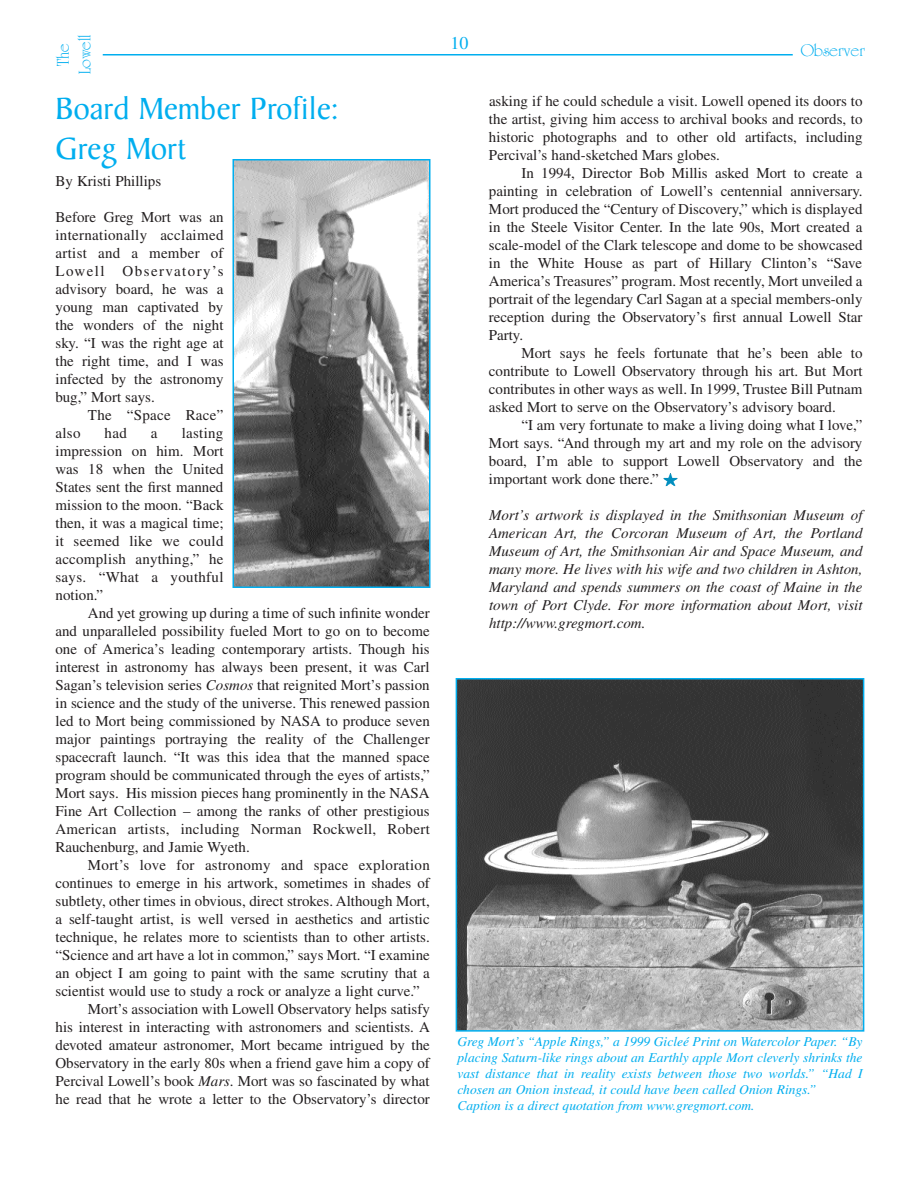
<style>
.page{position:relative;width:918px;height:1188px;background:#fff}
.page>*{position:absolute;margin:0;border:0;box-sizing:border-box;transform-origin:0 0}
.t1{font:33px/39.6px "Baker Signet";color:#00aeef}
.t2{font:18px/21.6px "University Roman";color:#00aeef;text-align:center}
.t3{font:18px "Times";color:#00aeef}
.t4{font:15px/18px "Times";color:#231f20;text-align:justify}
.t5{font:italic 15px/18px "Times";color:#231f20;text-align:justify}
.t6{font:15px "Times";letter-spacing:.02em;color:#231f20}
.t7{font:italic 13.5px/16.2px "Times";color:#00aeef}
.s1{font-style:italic}
</style>
<div class="page">
<hr style="left:103px;top:54px;width:690px;height:2px;background:#00aeef">
<img style="left:235px;top:162px;width:192px;height:423px">
<div style="left:232px;top:159px;width:198px;height:429px;border:2px solid #00aeef"></div>
<svg style="left:664px;top:473px;width:13px;height:13px"></svg>
<img style="left:459px;top:681px;width:402px;height:348px">
<div style="left:456px;top:678px;width:408px;height:354px;border:2px solid #00aeef"></div>
<p class="t2" style="left:52px;top:74px;width:41px;rotate:-90deg">The<br>Lowell</p>
<p class="t2" style="left:801px;top:39px;width:66px">Observer</p>
<p class="t3" style="left:450px;top:37px;width:19px">10</p>
<h1 class="t1" style="left:56px;top:92px;width:285px">Board Member Profile:<br>Greg Mort</h1>
<p class="t4" style="left:56px;top:173px;width:107px">By Kristi Phillips</p>
<p class="t4" style="left:56px;top:209px;width:170px">Before Greg Mort was an internationally acclaimed artist and a member of Lowell Observatory’s advisory board, he was a young man captivated by the wonders of the night sky. “I was the right age at the right time, and I was infected by the astronomy bug,” Mort says.</p>
<p class="t6" style="left:88px;top:409px;width:137px">The “Space Race”</p>
<p class="t4" style="left:56px;top:425px;width:27px">also</p>
<p class="t4" style="left:105px;top:425px;width:24px">had</p>
<p class="t4" style="left:151px;top:425px;width:8px">a</p>
<p class="t4" style="left:56px;top:425px;width:170px;text-indent:126px">lasting impression on him. Mort was 18 when the United States sent the first manned mission to the moon. “Back then, it was a magical time; it seemed like we could accomplish anything,” he says. “What a youthful notion.”</p>
<p class="t4" style="left:55px;top:605px;width:376px;text-indent:32px">And yet growing up during a time of such infinite wonder and unparalleled possibility fueled Mort to go on to become one of America’s leading contemporary artists. Though his interest in astronomy has always been present, it was Carl Sagan’s television series <span class="s1">Cosmos</span> that reignited Mort’s passion in science and the study of the universe. This renewed passion led to Mort being commissioned by NASA to produce seven major paintings portraying the reality of the Challenger spacecraft launch. “It was this idea that the manned space program should be communicated through the eyes of artists,” Mort says. His mission pieces hang prominently in the NASA Fine Art Collection – among the ranks of other prestigious American artists, including Norman Rockwell, Robert Rauchenburg, and Jamie Wyeth.</p>
<p class="t6" style="left:88px;top:859px;width:343px">Mort’s love for astronomy and space exploration</p>
<p class="t4" style="left:56px;top:875px;width:376px">continues to emerge in his artwork, sometimes in shades of</p>
<p class="t4" style="left:56px;top:893px;width:376px">subtlety, other times in obvious, direct strokes. Although Mort,</p>
<p class="t4" style="left:56px;top:911px;width:376px">a self-taught artist, is well versed in aesthetics and artistic</p>
<p class="t4" style="left:56px;top:929px;width:376px">technique, he relates more to scientists than to other artists.</p>
<p class="t4" style="left:56px;top:947px;width:376px">“Science and art have a lot in common,” says Mort. “I examine</p>
<p class="t4" style="left:56px;top:965px;width:376px">an object I am going to paint with the same scrutiny that a</p>
<p class="t4" style="left:56px;top:983px;width:366px">scientist would use to study a rock or analyze a light curve.”</p>
<p class="t4" style="left:88px;top:1001px;width:343px">Mort’s association with Lowell Observatory helps satisfy</p>
<p class="t4" style="left:56px;top:1019px;width:376px">his interest in interacting with astronomers and scientists. A</p>
<p class="t4" style="left:56px;top:1037px;width:376px">devoted amateur astronomer, Mort became intrigued by the</p>
<p class="t4" style="left:56px;top:1055px;width:376px">Observatory in the early 80s when a friend gave him a copy of</p>
<p class="t4" style="left:56px;top:1073px;width:376px">Percival Lowell’s book <span class="s1">Mars</span>. Mort was so fascinated by what</p>
<p class="t4" style="left:56px;top:1091px;width:376px">he read that he wrote a letter to the Observatory’s director</p>
<p class="t4" style="left:489px;top:94px;width:375px">asking if he could schedule a visit. Lowell opened its doors to the artist, giving him access to archival books and records, to historic photographs and to other old artifacts, including Percival’s hand-sketched Mars globes.</p>
<p class="t4" style="left:489px;top:166px;width:375px;text-indent:32px">In 1994, Director Bob Millis asked Mort to create a painting in celebration of Lowell’s centennial anniversary.<br>Mort produced the “Century of Discovery,” which is displayed in the Steele Visitor Center. In the late 90s, Mort created a scale-model of the Clark telescope and dome to be showcased in the White House as part of Hillary Clinton’s “Save America’s Treasures” program. Most recently, Mort unveiled a portrait of the legendary Carl Sagan at a special members-only reception during the Observatory’s first annual Lowell Star Party.</p>
<p class="t4" style="left:489px;top:346px;width:375px;text-indent:32px">Mort says he feels fortunate that he’s been able to contribute to Lowell Observatory through his art. But Mort contributes in other ways as well. In 1999, Trustee Bill Putnam asked Mort to serve on the Observatory’s advisory board.</p>
<p class="t4" style="left:489px;top:418px;width:375px;text-indent:32px">“I am very fortunate to make a living doing what I love,” Mort says. “And through my art and my role on the advisory board, I’m able to support Lowell Observatory and the important work done there.”</p>
<p class="t5" style="left:489px;top:508px;width:375px">Mort’s artwork is displayed in the Smithsonian Museum of American Art, the Corcoran Museum of Art, the Portland Museum of Art, the Smithsonian Air and Space Museum, and many more. He lives with his wife and two children in Ashton, Maryland and spends summers on the coast of Maine in the town of Port Clyde. For more information about Mort, visit http://www.gregmort.com.</p>
<p class="t7" style="left:458px;top:1034px;width:407px">Greg Mort’s “Apple Rings,” a 1999 Gicleé Print on Watercolor Paper. “By placing Saturn-like rings about an Earthly apple Mort cleverly shrinks the vast distance that in reality exists between those two worlds.” “Had I chosen an Onion instead, it could have been called Onion Rings.” Caption is a direct quotation from www.gregmort.com.</p>
</div>
